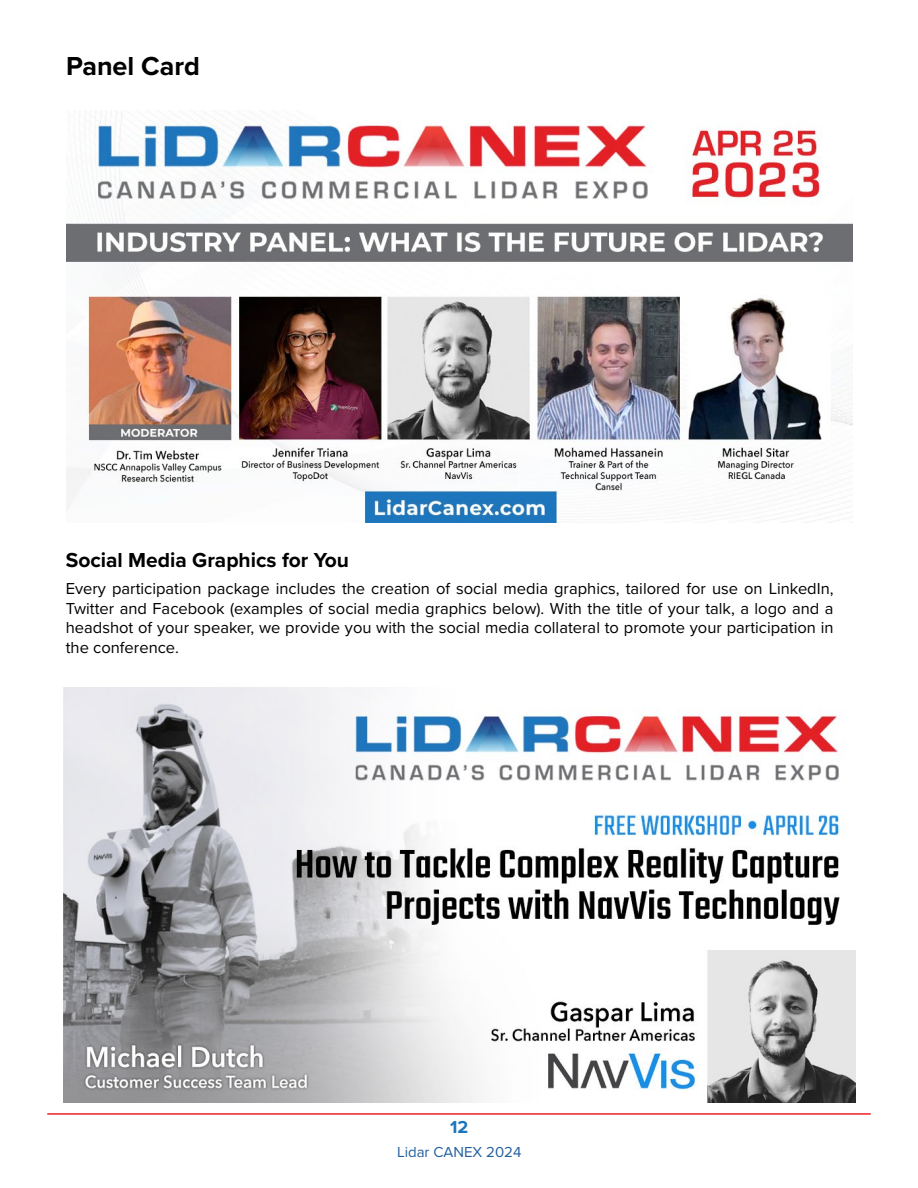
<style>
.page{position:relative;width:918px;height:1188px;background:#fff}
.page>*{position:absolute;margin:0;border:0;box-sizing:border-box;transform-origin:0 0}
.t1{font:700 27px "Proxima Nova";color:#000}
.t2{font:700 21px "Proxima Nova";color:#000}
.t3{font:700 18px "Proxima Nova";color:#1c75bc}
.t4{font:16.5px/19.8px "Proxima Nova";color:#000;text-align:justify}
.t5{font:15px "Proxima Nova";color:#215e9e}
</style>
<div class="page">
<hr style="left:47px;top:1113px;width:824px;height:2px;background:#ed2124">
<img style="left:66px;top:111px;width:786px;height:411px">
<img style="left:63px;top:688px;width:793px;height:414px">
<h1 class="t1" style="left:66px;top:46px;width:136px">Panel Card</h1>
<p class="t2" style="left:66px;top:544px;width:285px">Social Media Graphics for You</p>
<p class="t4" style="left:66px;top:578px;width:769px">Every participation package includes the creation of social media graphics, tailored for use on LinkedIn, Twitter and Facebook (examples of social media graphics below). With the title of your talk, a logo and a headshot of your speaker, we provide you with the social media collateral to promote your participation in the conference.</p>
<p class="t3" style="left:450px;top:1113px;width:20px">12</p>
<p class="t5" style="left:397px;top:1140px;width:126px">Lidar CANEX 2024</p>
</div>
